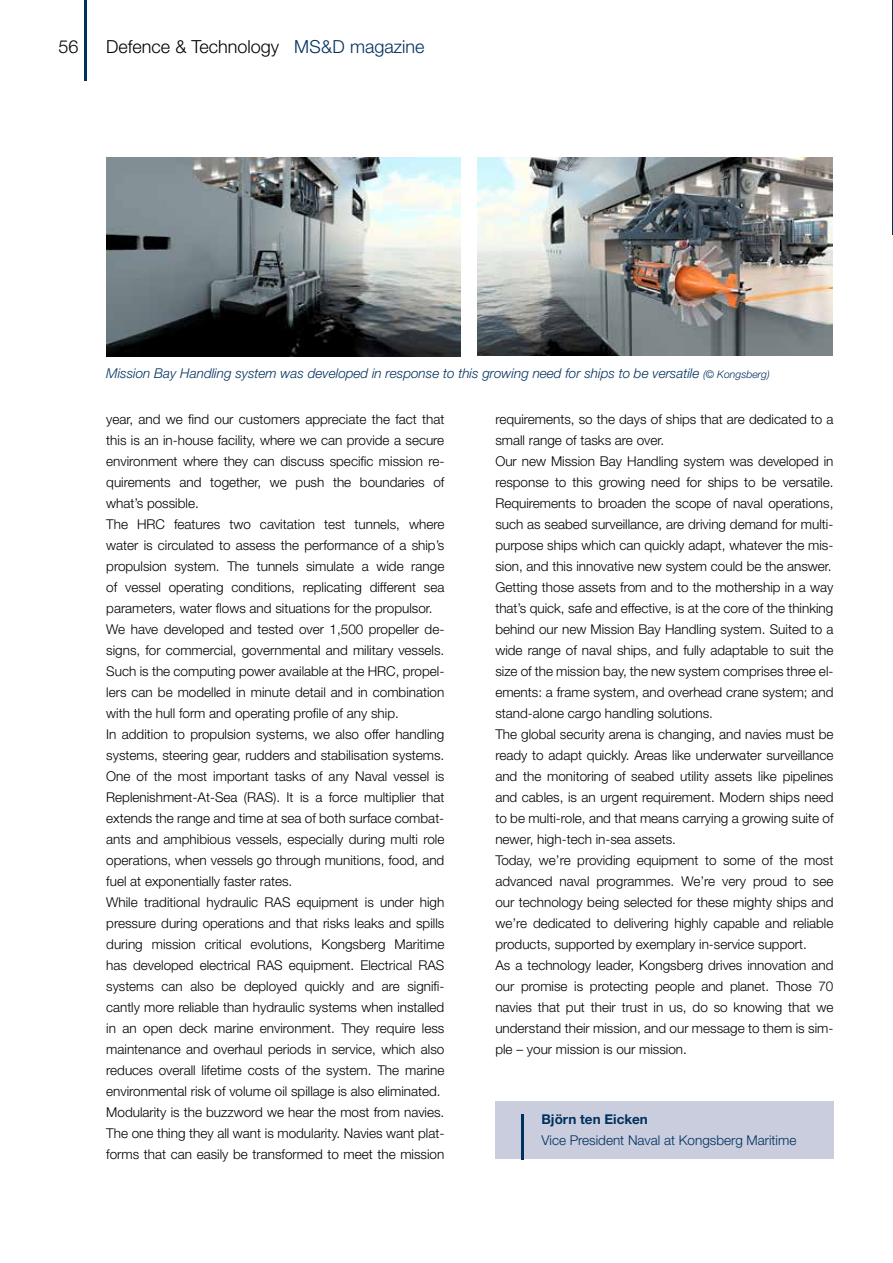
<style>
.page{position:relative;width:893px;height:1263px;background:#fff}
.page>*{position:absolute;margin:0;border:0;box-sizing:border-box;transform-origin:0 0}
.t1{font:300 18px "Helvetica Neue LT Std";color:#000}
.t2{font:300 13.5px/21px "Helvetica Neue LT Std";color:#000}
.t3{font:italic 300 13.5px "Helvetica Neue LT Std";color:#00305d}
.t4{font:300 13.5px "Helvetica Neue LT Std";color:#00305d}
.t5{font:700 13.5px "Helvetica Neue LT Std";color:#00305d}
.s1{color:#00305d}
.s2{font-size:10.5px}
</style>
<div class="page">
<hr style="left:85px;top:0;width:2px;height:81px;background:#00305d">
<img style="left:106px;top:157px;width:354px;height:200px">
<img style="left:478px;top:157px;width:354px;height:199px">
<div style="left:496px;top:1101px;width:338px;height:58px;background:#c9cdde"></div>
<hr style="left:521px;top:1114px;width:3px;height:45px;background:#00305d">
<hr style="left:892px;top:0;width:1px;height:235px;background:#00305d">
<h1 class="t1" style="left:58px;top:36px;width:22px">56</h1>
<h1 class="t1" style="left:106px;top:36px;width:320px">Defence &amp; Technology <span class="s1">MS&amp;D magazine</span></h1>
<p class="t3" style="left:106px;top:365px;width:665px">Mission Bay Handling system was developed in response to this growing need for ships to be versatile <span class="s2">(© Kongsberg)</span></p>
<p class="t2" style="left:106px;top:408px;width:340px">year, and we find our customers appreciate the fact that this is an in-house facility, where we can provide a secure environment where they can discuss specific mission re&shy;quirements and together, we push the boundaries of what’s possible.<br>The HRC features two cavitation test tunnels, where water is circulated to assess the performance of a ship’s propulsion system. The tunnels simulate a wide range of vessel operating conditions, replicating different sea parameters, water flows and situations for the propulsor.<br>We have developed and tested over 1,500 propeller de&shy;signs, for commercial, governmental and military vessels.<br>Such is the computing power available at the HRC, propel&shy;lers can be modelled in minute detail and in combination with the hull form and operating profile of any ship.<br>In addition to propulsion systems, we also offer handling systems, steering gear, rudders and stabilisation systems.<br>One of the most important tasks of any Naval vessel is Replenishment-At-Sea (RAS). It is a force multiplier that extends the range and time at sea of both surface combat&shy;ants and amphibious vessels, especially during multi role operations, when vessels go through munitions, food, and fuel at exponentially faster rates.<br>While traditional hydraulic RAS equipment is under high pressure during operations and that risks leaks and spills during mission critical evolutions, Kongsberg Maritime has developed electrical RAS equipment. Electrical RAS systems can also be deployed quickly and are signifi&shy;cantly more reliable than hydraulic systems when installed in an open deck marine environment. They require less maintenance and overhaul periods in service, which also reduces overall lifetime costs of the system. The marine environmental risk of volume oil spillage is also eliminated.<br>Modularity is the buzzword we hear the most from navies.<br>The one thing they all want is modularity. Navies want plat&shy;forms that can easily be transformed to meet the mission</p>
<p class="t2" style="left:495px;top:408px;width:340px">requirements, so the days of ships that are dedicated to a small range of tasks are over.<br>Our new Mission Bay Handling system was developed in response to this growing need for ships to be versatile.<br>Requirements to broaden the scope of naval operations, such as seabed surveillance, are driving demand for multi&shy;purpose ships which can quickly adapt, whatever the mis&shy;sion, and this innovative new system could be the answer.<br>Getting those assets from and to the mothership in a way that’s quick, safe and effective, is at the core of the thinking behind our new Mission Bay Handling system. Suited to a wide range of naval ships, and fully adaptable to suit the size of the mission bay, the new system comprises three el&shy;ements: a frame system, and overhead crane system; and stand-alone cargo handling solutions.<br>The global security arena is changing, and navies must be ready to adapt quickly. Areas like underwater surveillance and the monitoring of seabed utility assets like pipelines and cables, is an urgent requirement. Modern ships need to be multi-role, and that means carrying a growing suite of newer, high-tech in-sea assets.<br>Today, we’re providing equipment to some of the most advanced naval programmes. We’re very proud to see our technology being selected for these mighty ships and we’re dedicated to delivering highly capable and reliable products, supported by exemplary in-service support.<br>As a technology leader, Kongsberg drives innovation and our promise is protecting people and planet. Those 70 navies that put their trust in us, do so knowing that we understand their mission, and our message to them is sim&shy;ple – your mission is our mission.</p>
<p class="t5" style="left:541px;top:1110px;width:108px">Björn ten Eicken</p>
<p class="t4" style="left:541px;top:1131px;width:256px">Vice President Naval at Kongsberg Maritime</p>
</div>
